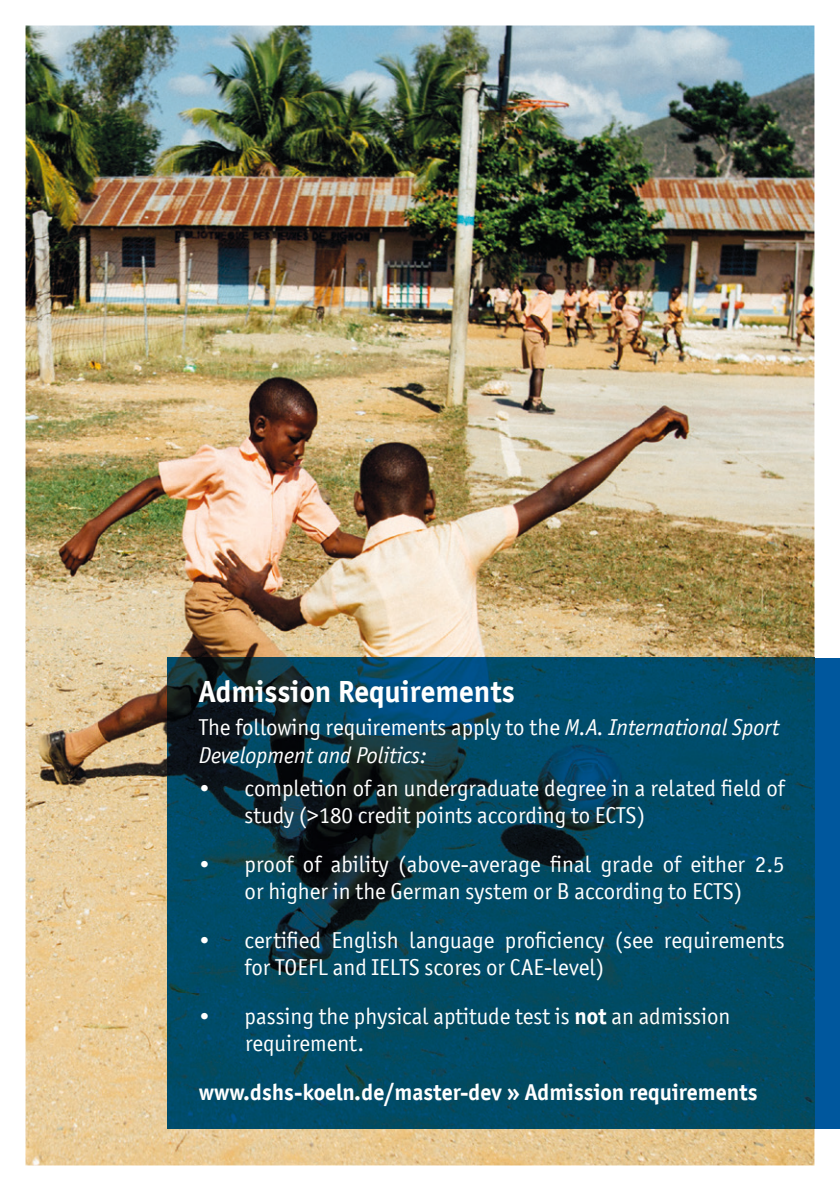
<style>
.page{position:relative;width:840px;height:1191px;background:#fff}
.page>*{position:absolute;margin:0;border:0;box-sizing:border-box;transform-origin:0 0}
.t1{font:700 30.6px "Officina Sans ITC Pro";color:#fff}
.t2{font:23px/27.6px "Officina Sans ITC Pro";color:#fff}
.t3{font:italic 23px/27.6px "Officina Sans ITC Pro";color:#fff}
.t4{font:700 23px "Officina Sans ITC Pro";color:#fff}
.s1{font-style:normal}
.s2{font-weight:700}
</style>
<div class="page">
<img style="left:26px;top:26px;width:788px;height:1139px">
<div style="left:814px;top:658px;width:25px;height:470px;background:#00579d"></div>
<img style="left:167px;top:658px;width:647px;height:470px">
<h1 class="t1" style="left:198px;top:672px;width:317px">Admission Requirements</h1>
<p class="t3" style="left:198px;top:713px;width:582px"><span class="s1">The following requirements apply to the</span> M.A. International Sport<br>Development and Politics:</p>
<p class="t2" style="left:244px;top:774px;width:541px;text-indent:-46px">• completion of an undergraduate degree in a related field of study (&gt;180 credit points according to ECTS)</p>
<p class="t2" style="left:198px;top:850px;width:587px;text-align:center">• proof of ability (above-average final grade of either 2.5 or higher in the German system or B according to ECTS)</p>
<p class="t2" style="left:244px;top:926px;width:541px;text-indent:-46px">• certified English language proficiency (see requirements for TOEFL and IELTS scores or CAE-level)</p>
<p class="t2" style="left:245px;top:1002px;width:486px;text-indent:-46px">• passing the physical aptitude test is <span class="s2">not</span> an admission requirement.</p>
<p class="t4" style="left:198px;top:1077px;width:560px">www.dshs-koeln.de/master-dev » Admission requirements</p>
</div>
